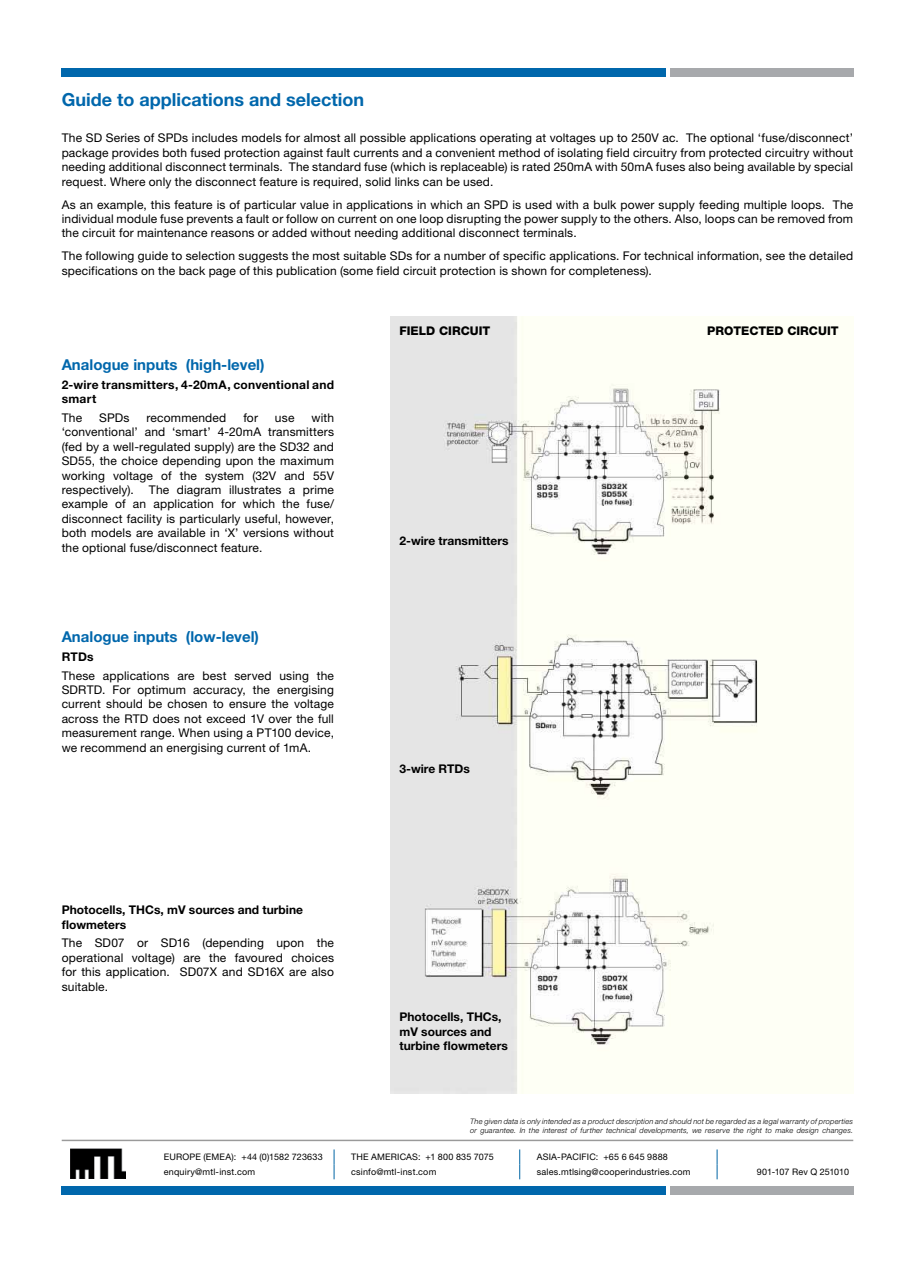
<style>
.page{position:relative;width:915px;height:1263px;background:#fff}
.page>*{position:absolute;margin:0;border:0;box-sizing:border-box;transform-origin:0 0}
.t1{font:700 18px "Helvetica Neue LT Pro";color:#0067ac}
.t2{font:700 15px "Helvetica Neue LT Pro";color:#0067ac}
.t3{font:12px/14.4px "Helvetica Neue LT Pro";letter-spacing:.015em;color:#000;text-align:justify}
.t4{font:700 12px/14.4px "Helvetica Neue LT Pro";color:#000}
.t5{font:700 12px/14.4px "Helvetica Neue LT Pro";letter-spacing:.025em;color:#000}
.t6{font:800 12px "Helvetica Neue LT Pro";color:#000}
.t7{font:9px "Helvetica Neue LT Pro";letter-spacing:.02em;color:#000}
.t8{font:9px "Helvetica Neue LT Pro";letter-spacing:-.005em;color:#000}
.t9{font:italic 300 7.5px/9px "Helvetica Neue LT Pro";letter-spacing:.025em;color:#000}
</style>
<div class="page">
<div style="left:62px;top:68px;width:603px;height:9px;background:#0067ac"></div>
<div style="left:670px;top:68px;width:183px;height:9px;background:#a7a9ac"></div>
<img style="left:70px;top:1149px;width:56px;height:29px">
<svg style="left:333px;top:1149px;width:1px;height:30px"></svg>
<svg style="left:519px;top:1149px;width:1px;height:30px"></svg>
<svg style="left:716px;top:1149px;width:1px;height:30px"></svg>
<hr style="left:62px;top:1140px;width:791px;height:1px;background:#000">
<div style="left:62px;top:1186px;width:603px;height:9px;background:#0067ac"></div>
<div style="left:670px;top:1186px;width:183px;height:9px;background:#a7a9ac"></div>
<img style="left:390px;top:316px;width:368px;height:778px">
<h1 class="t1" style="left:62px;top:89px;width:304px">Guide to applications and selection</h1>
<p class="t3" style="left:62px;top:131px;width:792px">The SD Series of SPDs includes models for almost all possible applications operating at voltages up to 250V ac. The optional ‘fuse/disconnect’ package provides both fused protection against fault currents and a convenient method of isolating field circuitry from protected circuitry without needing additional disconnect terminals. The standard fuse (which is replaceable) is rated 250mA with 50mA fuses also being available by special request. Where only the disconnect feature is required, solid links can be used.</p>
<p class="t3" style="left:62px;top:197px;width:792px">As an example, this feature is of particular value in applications in which an SPD is used with a bulk power supply feeding multiple loops. The individual module fuse prevents a fault or follow on current on one loop disrupting the power supply to the others. Also, loops can be removed from the circuit for maintenance reasons or added without needing additional disconnect terminals.</p>
<p class="t3" style="left:62px;top:249px;width:792px">The following guide to selection suggests the most suitable SDs for a number of specific applications. For technical information, see the detailed specifications on the back page of this publication (some field circuit protection is shown for completeness).</p>
<p class="t2" style="left:62px;top:355px;width:204px">Analogue inputs (high-level)</p>
<p class="t5" style="left:62px;top:377px;width:274px">2-wire transmitters, 4-20mA, conventional and smart</p>
<p class="t3" style="left:62px;top:410px;width:22px">The</p>
<p class="t3" style="left:99px;top:410px;width:32px">SPDs</p>
<p class="t3" style="left:146px;top:410px;width:81px">recommended</p>
<p class="t3" style="left:243px;top:410px;width:16px">for</p>
<p class="t3" style="left:275px;top:410px;width:21px">use</p>
<p class="t3" style="left:62px;top:410px;width:274px;text-indent:250px">with ‘conventional’ and ‘smart’ 4-20mA transmitters (fed by a well-regulated supply) are the SD32 and SD55, the choice depending upon the maximum working voltage of the system (32V and 55V respectively). The diagram illustrates a prime example of an application for which the fuse/ disconnect facility is particularly useful, however, both models are available in ‘X’ versions without the optional fuse/disconnect feature.</p>
<p class="t2" style="left:62px;top:627px;width:199px">Analogue inputs (low-level)</p>
<p class="t4" style="left:62px;top:649px;width:33px">RTDs</p>
<p class="t3" style="left:62px;top:668px;width:274px">These applications are best served using the SDRTD. For optimum accuracy, the energising current should be chosen to ensure the voltage across the RTD does not exceed 1V over the full measurement range. When using a PT100 device, we recommend an energising current of 1mA.</p>
<p class="t4" style="left:62px;top:902px;width:243px">Photocells, THCs, mV sources and turbine flowmeters</p>
<p class="t3" style="left:62px;top:936px;width:274px">The SD07 or SD16 (depending upon the operational voltage) are the favoured choices for this application. SD07X and SD16X are also suitable.</p>
<p class="t6" style="left:399px;top:324px;width:92px">FIELD CIRCUIT</p>
<p class="t6" style="left:706px;top:324px;width:133px">PROTECTED CIRCUIT</p>
<p class="t4" style="left:399px;top:534px;width:110px">2-wire transmitters</p>
<p class="t4" style="left:399px;top:761px;width:72px">3-wire RTDs</p>
<p class="t4" style="left:399px;top:1009px;width:110px">Photocells, THCs, mV sources and turbine flowmeters</p>
<p class="t9" style="left:470px;top:1116px;width:384px">The given data is only intended as a product description and should not be regarded as a legal warranty of properties or guarantee. In the interest of further technical developments, we reserve the right to make design changes.</p>
<p class="t7" style="left:164px;top:1151px;width:160px">EUROPE (EMEA): +44 (0)1582 723633</p>
<p class="t7" style="left:351px;top:1151px;width:144px">THE AMERICAS: +1 800 835 7075</p>
<p class="t7" style="left:536px;top:1151px;width:133px">ASIA-PACIFIC: +65 6 645 9888</p>
<p class="t7" style="left:164px;top:1166px;width:93px">enquiry@mtl-inst.com</p>
<p class="t7" style="left:351px;top:1166px;width:87px">csinfo@mtl-inst.com</p>
<p class="t7" style="left:536px;top:1166px;width:155px">sales.mtlsing@cooperindustries.com</p>
<p class="t8" style="left:756px;top:1166px;width:94px">901-107 Rev Q 251010</p>
</div>
